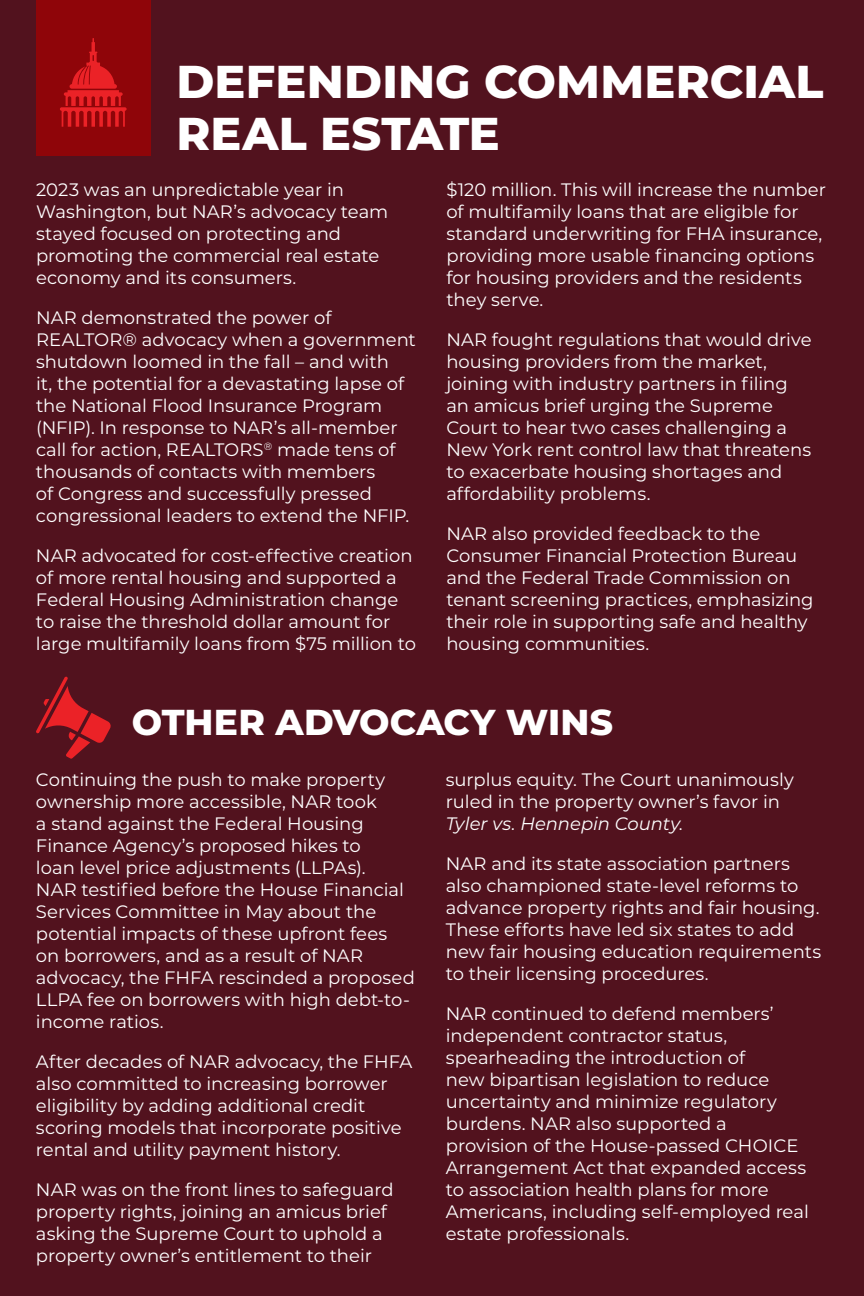
<style>
.page{position:relative;width:864px;height:1296px;background:#52121e}
.page>*{position:absolute;margin:0;border:0;box-sizing:border-box;transform-origin:0 0}
.t1{font:800 46px/52px "Montserrat";letter-spacing:.005em;color:#fff}
.t2{font:800 36px "Montserrat";color:#fff}
.t3{font:18px/22px "Montserrat";color:#fff}
.s1{font-style:italic}
</style>
<div class="page">
<svg style="left:36px;top:676px;width:75px;height:83px"></svg>
<div style="left:36px;top:0;width:114px;height:156px;background:#8f0509"></div>
<svg style="left:60px;top:38px;width:67px;height:89px"></svg>
<h1 class="t1" style="left:176px;top:53px;width:649px">DEFENDING COMMERCIAL<br>REAL ESTATE</h1>
<p class="t3" style="left:36px;top:178px;width:354px">2023 was an unpredictable year in Washington, but NAR’s advocacy team stayed focused on protecting and promoting the commercial real estate economy and its consumers.</p>
<p class="t3" style="left:36px;top:306px;width:381px">NAR demonstrated the power of REALTOR® advocacy when a government shutdown loomed in the fall – and with<br>it, the potential for a devastating lapse of the National Flood Insurance Program (NFIP). In response to NAR’s all-member call for action, REALTORS<sup>®</sup> made tens of thousands of contacts with members<br>of Congress and successfully pressed congressional leaders to extend the NFIP.</p>
<p class="t3" style="left:36px;top:544px;width:382px">NAR advocated for cost-effective creation of more rental housing and supported a Federal Housing Administration change to raise the threshold dollar amount for large multifamily loans from $75 million to</p>
<p class="t3" style="left:446px;top:178px;width:381px">$120 million. This will increase the number of multifamily loans that are eligible for standard underwriting for FHA insurance, providing more usable financing options for housing providers and the residents they serve.</p>
<p class="t3" style="left:446px;top:328px;width:367px">NAR fought regulations that would drive housing providers from the market, joining with industry partners in filing an amicus brief urging the Supreme Court to hear two cases challenging a New York rent control law that threatens to exacerbate housing shortages and affordability problems.</p>
<p class="t3" style="left:446px;top:522px;width:369px">NAR also provided feedback to the Consumer Financial Protection Bureau and the Federal Trade Commission on tenant screening practices, emphasizing their role in supporting safe and healthy housing communities.</p>
<h2 class="t2" style="left:132px;top:696px;width:483px">OTHER ADVOCACY WINS</h2>
<p class="t3" style="left:36px;top:768px;width:380px">Continuing the push to make property ownership more accessible, NAR took<br>a stand against the Federal Housing Finance Agency’s proposed hikes to<br>loan level price adjustments (LLPAs).<br>NAR testified before the House Financial Services Committee in May about the potential impacts of these upfront fees on borrowers, and as a result of NAR advocacy, the FHFA rescinded a proposed LLPA fee on borrowers with high debt-to&shy;income ratios.</p>
<p class="t3" style="left:36px;top:1050px;width:378px">After decades of NAR advocacy, the FHFA also committed to increasing borrower eligibility by adding additional credit scoring models that incorporate positive rental and utility payment history.</p>
<p class="t3" style="left:36px;top:1178px;width:359px">NAR was on the front lines to safeguard property rights, joining an amicus brief asking the Supreme Court to uphold a property owner’s entitlement to their</p>
<p class="t3" style="left:446px;top:768px;width:350px">surplus equity. The Court unanimously ruled in the property owner’s favor in<br><span class="s1">Tyler vs. Hennepin County</span>.</p>
<p class="t3" style="left:446px;top:852px;width:377px">NAR and its state association partners also championed state-level reforms to advance property rights and fair housing.<br>These efforts have led six states to add new fair housing education requirements to their licensing procedures.</p>
<p class="t3" style="left:446px;top:1002px;width:365px">NAR continued to defend members’ independent contractor status, spearheading the introduction of<br>new bipartisan legislation to reduce uncertainty and minimize regulatory burdens. NAR also supported a provision of the House-passed CHOICE Arrangement Act that expanded access to association health plans for more Americans, including self-employed real estate professionals.</p>
</div>
